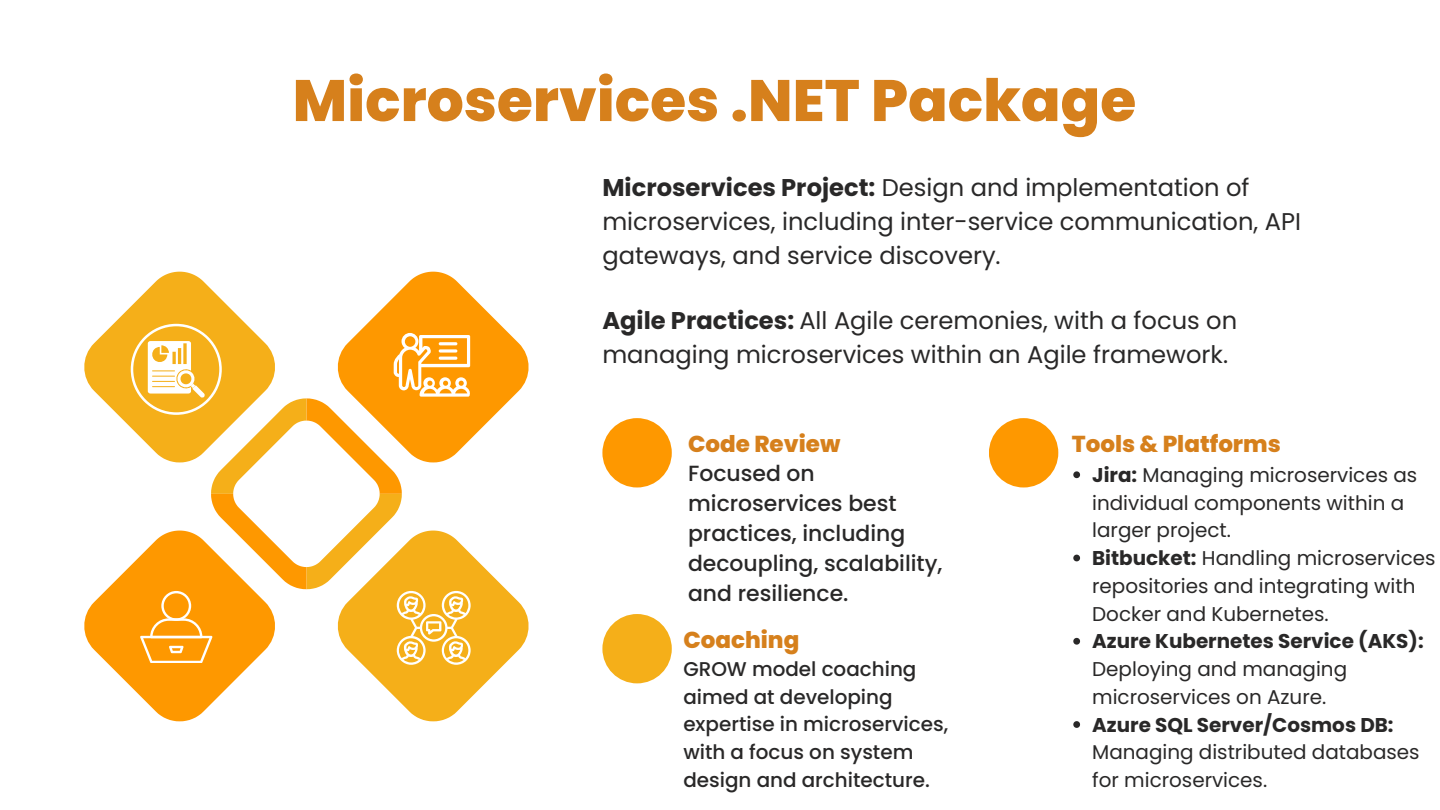
<style>
.page{position:relative;width:1440px;height:810px;background:#fff}
.page>*{position:absolute;margin:0;border:0;box-sizing:border-box;transform-origin:0 0}
.t1{font:800 58.4px "Poppins";color:#d6801c}
.t2{font:24.2px/33.8px "Poppins";color:#292828}
.t3{font:800 23px "Poppins";color:#d6801c}
.t4{font:500 21.9px/30px "Poppins";color:#292828}
.t5{font:19.9px/27.8px "Poppins";color:#292828}
.t6{font:500 19.9px/27.8px "Poppins";color:#292828}
.s1{font-weight:700}
</style>
<div class="page">
<div style="left:989px;top:418px;width:69px;height:69px;background:#fe9800;border-radius:50%"></div>
<div style="left:602px;top:418px;width:70px;height:69px;background:#fe9800;border-radius:50%"></div>
<div style="left:602px;top:614px;width:70px;height:69px;background:#f5af19;border-radius:50%"></div>
<svg style="left:84px;top:272px;width:445px;height:449px"></svg>
<svg style="left:1073px;top:471px;width:7px;height:7px"></svg>
<svg style="left:1073px;top:555px;width:7px;height:6px"></svg>
<svg style="left:1073px;top:638px;width:7px;height:7px"></svg>
<svg style="left:1073px;top:721px;width:7px;height:7px"></svg>
<p class="t1" style="left:293px;top:60px;width:845px">Microservices .NET Package</p>
<p class="t2" style="left:602px;top:171px;width:700px"><span class="s1">Microservices Project:</span> Design and implementation of microservices, including inter-service communication, API gateways, and service discovery.</p>
<h4 class="t2" style="left:602px;top:304px;width:636px"><span class="s1">Agile Practices:</span> All Agile ceremonies, with a focus on managing microservices within an Agile framework.</h4>
<p class="t3" style="left:688px;top:427px;width:154px">Code Review</p>
<h1 class="t4" style="left:688px;top:458px;width:256px">Focused on microservices best practices, including decoupling, scalability, and resilience.</h1>
<p class="t3" style="left:683px;top:624px;width:118px">Coaching</p>
<p class="t6" style="left:683px;top:655px;width:266px">GROW model coaching aimed at developing expertise in microservices, with a focus on system design and architecture.</p>
<h3 class="t3" style="left:1072px;top:427px;width:211px">Tools &amp; Platforms</h3>
<h3 class="t5" style="left:1092px;top:461px;width:327px"><span class="s1">Jira:</span> Managing microservices as individual components within a larger project.</h3>
<h2 class="t5" style="left:1092px;top:544px;width:345px"><span class="s1">Bitbucket:</span> Handling microservices repositories and integrating with<br>Docker and Kubernetes.</h2>
<h2 class="t5" style="left:1092px;top:628px;width:333px"><span class="s1">Azure Kubernetes Service (AKS):<br></span>Deploying and managing microservices on Azure.</h2>
<h2 class="t5" style="left:1092px;top:711px;width:329px"><span class="s1">Azure SQL Server/Cosmos DB:<br></span>Managing distributed databases for microservices.</h2>
</div>
